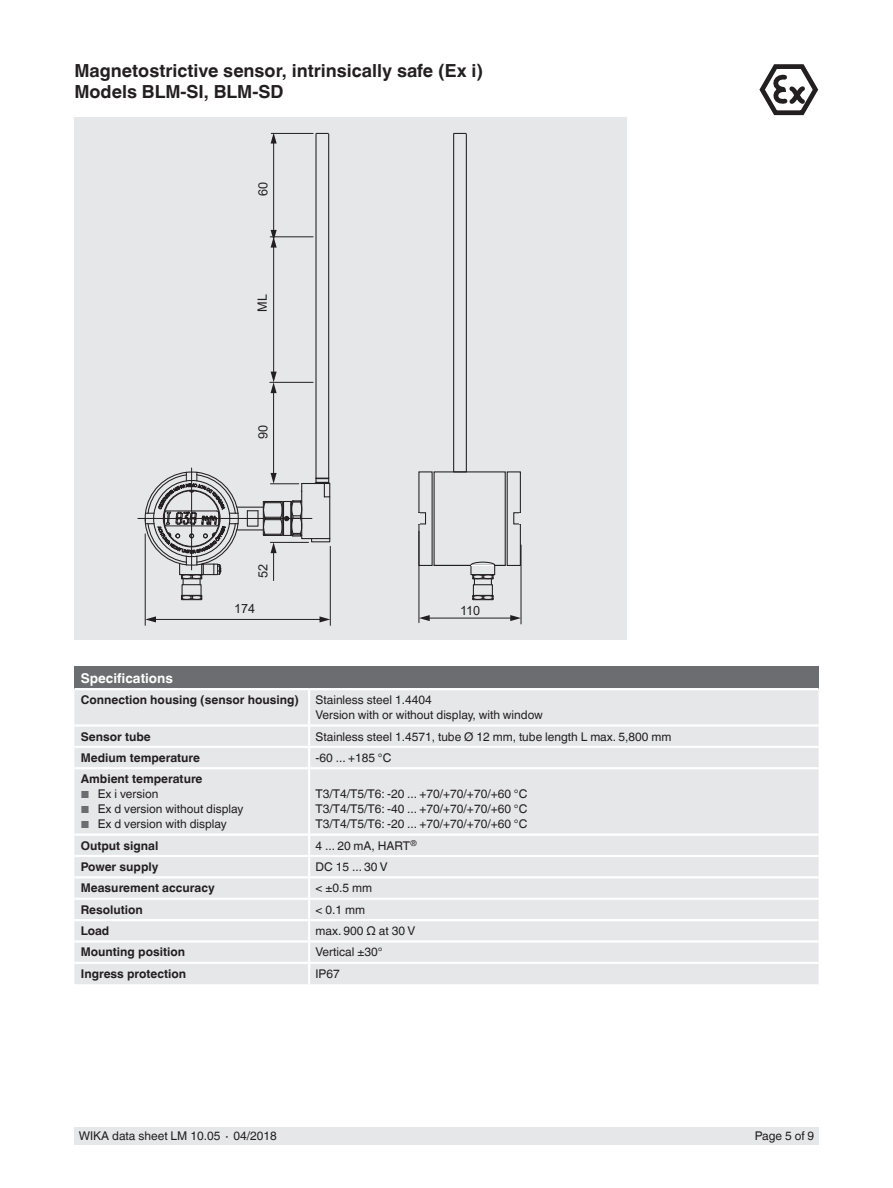
<style>
.page{position:relative;width:893px;height:1188px;background:#fff}
.page>*{position:absolute;margin:0;border:0;box-sizing:border-box;transform-origin:0 0}
.t1{font:700 18px/21px "Helvetica World";color:#231f20}
.t2{font:700 13.5px "Helvetica World";color:#fff}
.t3{font:12.75px "Arial";color:#231f20}
.t4{font:12px/15px "Helvetica World";color:#231f20}
.t5{font:700 12px "Helvetica World";color:#231f20}
.s1{font-size:10.2px;color:#6c6d70}
</style>
<div class="page">
<div style="left:74px;top:1128px;width:745px;height:17px;background:#e6e7e9"></div>
<div style="left:74px;top:118px;width:553px;height:522px;background:#e6e7e9"></div>
<div style="left:74px;top:667px;width:745px;height:22px;background:#6c6d70"></div>
<div style="left:74px;top:690px;width:745px;height:294px;background:#e6e7e9"></div>
<div style="left:74px;top:727px;width:745px;height:128px;background:#e6e7e9"></div>
<hr style="left:74px;top:688px;width:235px;height:2px;background:#fff">
<hr style="left:309px;top:688px;width:510px;height:2px;background:#fff">
<hr style="left:308px;top:690px;width:2px;height:34px;background:#fff">
<hr style="left:74px;top:724px;width:235px;height:3px;background:#fff">
<hr style="left:309px;top:724px;width:510px;height:3px;background:#fff">
<hr style="left:74px;top:746px;width:235px;height:2px;background:#fff">
<hr style="left:309px;top:746px;width:510px;height:2px;background:#fff">
<svg style="left:308px;top:727px;width:2px;height:40px"></svg>
<hr style="left:74px;top:767px;width:235px;height:2px;background:#fff">
<hr style="left:309px;top:767px;width:510px;height:2px;background:#fff">
<hr style="left:308px;top:769px;width:2px;height:65px;background:#fff">
<hr style="left:74px;top:834px;width:235px;height:2px;background:#fff">
<hr style="left:309px;top:834px;width:510px;height:2px;background:#fff">
<hr style="left:74px;top:855px;width:235px;height:2px;background:#fff">
<hr style="left:309px;top:855px;width:510px;height:2px;background:#fff">
<svg style="left:308px;top:836px;width:2px;height:40px"></svg>
<hr style="left:74px;top:876px;width:235px;height:2px;background:#fff">
<hr style="left:309px;top:876px;width:510px;height:2px;background:#fff">
<hr style="left:308px;top:878px;width:2px;height:20px;background:#fff">
<hr style="left:74px;top:898px;width:235px;height:2px;background:#fff">
<hr style="left:309px;top:898px;width:510px;height:2px;background:#fff">
<hr style="left:74px;top:919px;width:235px;height:2px;background:#fff">
<hr style="left:309px;top:919px;width:510px;height:2px;background:#fff">
<hr style="left:74px;top:940px;width:235px;height:3px;background:#fff">
<hr style="left:309px;top:940px;width:510px;height:3px;background:#fff">
<svg style="left:308px;top:900px;width:2px;height:62px"></svg>
<hr style="left:74px;top:962px;width:235px;height:2px;background:#fff">
<hr style="left:309px;top:962px;width:510px;height:2px;background:#fff">
<hr style="left:308px;top:964px;width:2px;height:20px;background:#fff">
<div style="left:315px;top:133px;width:14px;height:346px;border:1px solid #231f20"></div>
<svg style="left:181px;top:595px;width:21px;height:5px"></svg>
<hr style="left:138px;top:518px;width:174px;height:1px;background:#231f20">
<hr style="left:191px;top:468px;width:1px;height:102px;background:#231f20">
<hr style="left:270px;top:382px;width:43px;height:1px;background:#231f20">
<hr style="left:330px;top:546px;width:1px;height:79px;background:#231f20">
<hr style="left:145px;top:534px;width:1px;height:91px;background:#231f20">
<hr style="left:273px;top:389px;width:1px;height:89px;background:#231f20">
<hr style="left:151px;top:619px;width:173px;height:1px;background:#231f20">
<svg style="left:319px;top:616px;width:11px;height:6px"></svg>
<svg style="left:145px;top:616px;width:11px;height:6px"></svg>
<svg style="left:316px;top:133px;width:12px;height:1px"></svg>
<hr style="left:270px;top:237px;width:43px;height:1px;background:#231f20">
<hr style="left:273px;top:243px;width:1px;height:133px;background:#231f20">
<svg style="left:271px;top:372px;width:6px;height:21px"></svg>
<hr style="left:273px;top:139px;width:1px;height:96px;background:#231f20">
<svg style="left:271px;top:134px;width:6px;height:10px"></svg>
<svg style="left:271px;top:230px;width:6px;height:18px"></svg>
<hr style="left:271px;top:133px;width:42px;height:1px;background:#231f20">
<svg style="left:144px;top:471px;width:187px;height:114px"></svg>
<div style="left:453px;top:133px;width:14px;height:339px;border:1px solid #231f20"></div>
<div style="left:470px;top:565px;width:25px;height:10px;border:1px solid #231f20"></div>
<div style="left:473px;top:584px;width:20px;height:12px;border:1px solid #231f20"></div>
<svg style="left:472px;top:595px;width:22px;height:6px"></svg>
<svg style="left:472px;top:574px;width:23px;height:11px"></svg>
<svg style="left:454px;top:133px;width:12px;height:1px"></svg>
<div style="left:434px;top:471px;width:72px;height:95px;border:1px solid #231f20"></div>
<div style="left:507px;top:471px;width:14px;height:95px;border:1px solid #231f20"></div>
<div style="left:418px;top:512px;width:8px;height:12px;border:1px solid #231f20"></div>
<div style="left:513px;top:512px;width:8px;height:12px;border:1px solid #231f20"></div>
<svg style="left:470px;top:561px;width:26px;height:6px"></svg>
<svg style="left:519px;top:513px;width:2px;height:11px"></svg>
<svg style="left:418px;top:513px;width:2px;height:11px"></svg>
<hr style="left:521px;top:545px;width:1px;height:79px;background:#231f20">
<hr style="left:419px;top:531px;width:1px;height:92px;background:#231f20">
<hr style="left:425px;top:618px;width:90px;height:1px;background:#231f20">
<svg style="left:510px;top:615px;width:11px;height:6px"></svg>
<svg style="left:419px;top:615px;width:11px;height:6px"></svg>
<svg style="left:759px;top:64px;width:60px;height:52px"></svg>
<h1 class="t1" style="left:74px;top:60px;width:410px">Magnetostrictive sensor, intrinsically safe (Ex i)<br>Models BLM-SI, BLM-SD</h1>
<p class="t3" style="left:254px;top:196px;width:16px;rotate:-90deg">60</p>
<p class="t3" style="left:254px;top:312px;width:19px;rotate:-90deg">ML</p>
<p class="t3" style="left:254px;top:439px;width:16px;rotate:-90deg">90</p>
<p class="t3" style="left:254px;top:578px;width:16px;rotate:-90deg">52</p>
<p class="t3" style="left:234px;top:600px;width:23px">174</p>
<p class="t3" style="left:460px;top:602px;width:22px">110</p>
<p class="t2" style="left:81px;top:670px;width:94px">Specifications</p>
<p class="t5" style="left:81px;top:693px;width:220px">Connection housing (sensor housing)</p>
<p class="t4" style="left:315px;top:693px;width:229px">Stainless steel 1.4404<br>Version with or without display, with window</p>
<p class="t5" style="left:81px;top:729px;width:71px">Sensor tube</p>
<p class="t4" style="left:315px;top:729px;width:357px">Stainless steel 1.4571, tube Ø 12 mm, tube length L max. 5,800 mm</p>
<p class="t5" style="left:81px;top:751px;width:121px">Medium temperature</p>
<p class="t4" style="left:315px;top:750px;width:77px">-60 ... +185 °C</p>
<p class="t5" style="left:81px;top:772px;width:123px">Ambient temperature</p>
<p class="t4" style="left:81px;top:787px;width:79px"><span class="s1">■</span> Ex i version</p>
<p class="t4" style="left:81px;top:802px;width:164px"><span class="s1">■</span> Ex d version without display</p>
<p class="t4" style="left:81px;top:817px;width:148px"><span class="s1">■</span> Ex d version with display</p>
<p class="t4" style="left:315px;top:787px;width:213px;text-align:justify">T3/T4/T5/T6: -20 ... +70/+70/+70/+60 °C T3/T4/T5/T6: -40 ... +70/+70/+70/+60 °C T3/T4/T5/T6: -20 ... +70/+70/+70/+60 °C</p>
<p class="t5" style="left:81px;top:838px;width:79px">Output signal</p>
<p class="t4" style="left:315px;top:838px;width:103px">4 ... 20 mA, HART<sup>®</sup></p>
<p class="t5" style="left:81px;top:860px;width:79px">Power supply</p>
<p class="t4" style="left:315px;top:859px;width:74px">DC 15 ... 30 V</p>
<p class="t5" style="left:81px;top:881px;width:135px">Measurement accuracy</p>
<p class="t4" style="left:315px;top:881px;width:58px">&lt; ±0.5 mm</p>
<p class="t5" style="left:81px;top:903px;width:63px">Resolution</p>
<p class="t4" style="left:315px;top:902px;width:51px">&lt; 0.1 mm</p>
<p class="t5" style="left:81px;top:924px;width:30px">Load</p>
<p class="t4" style="left:315px;top:923px;width:101px">max. 900 Ω at 30 V</p>
<p class="t5" style="left:81px;top:945px;width:106px">Mounting position</p>
<p class="t4" style="left:315px;top:945px;width:69px">Vertical ±30°</p>
<p class="t5" style="left:81px;top:967px;width:107px">Ingress protection</p>
<p class="t4" style="left:315px;top:966px;width:26px">IP67</p>
<p class="t4" style="left:79px;top:1129px;width:200px">WIKA data sheet LM 10.05 ∙ 04/2018</p>
<p class="t4" style="left:755px;top:1129px;width:61px">Page 5 of 9</p>
</div>
